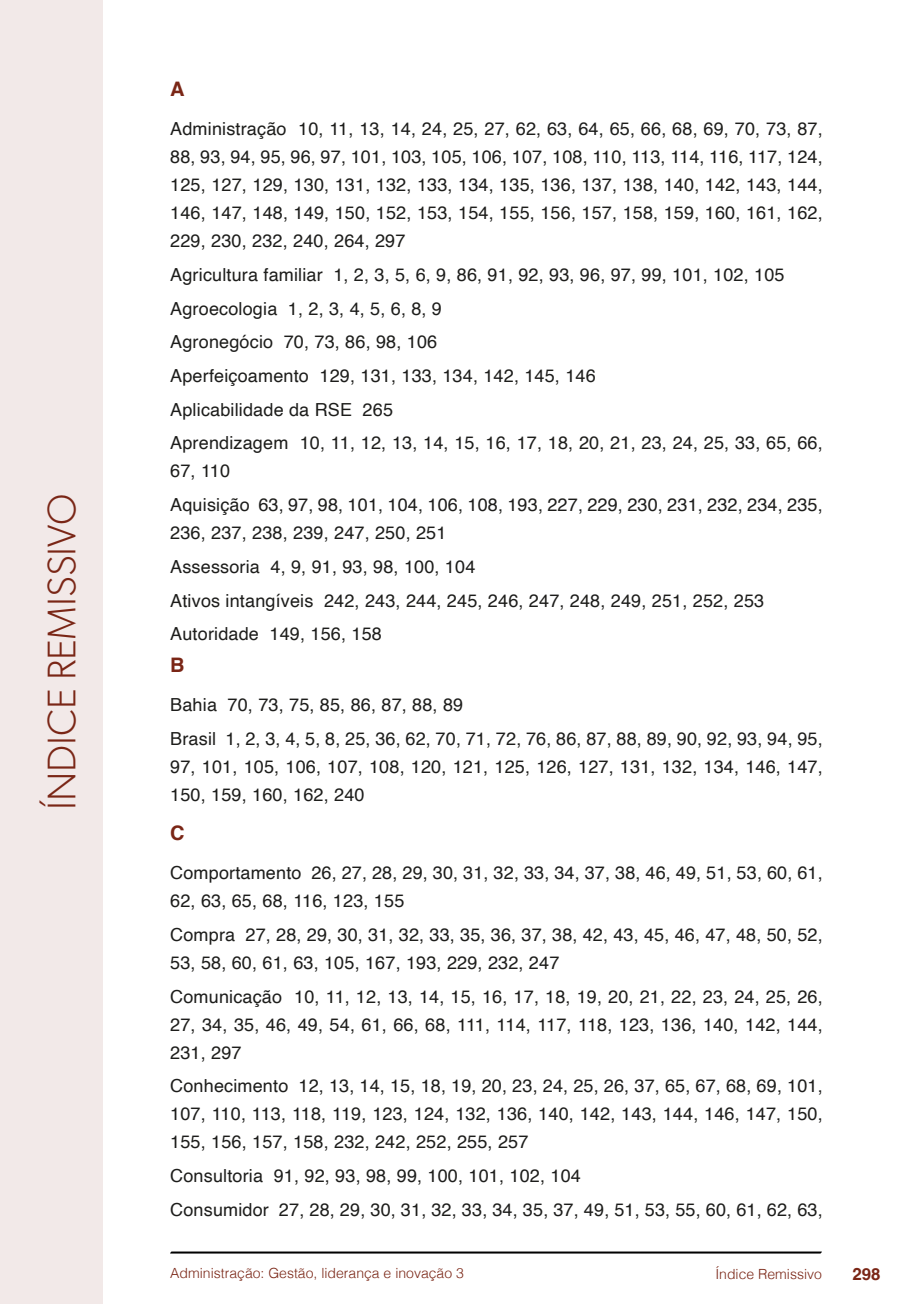
<style>
.page{position:relative;width:908px;height:1304px;background:#fff}
.page>*{position:absolute;margin:0;border:0;box-sizing:border-box;transform-origin:0 0}
.t1{font:300 40px "Gibson";color:#7a2616}
.t2{font:700 20px "Helvetica";color:#7a2616}
.t3{font:18px/28px "Helvetica";letter-spacing:.01em;color:#1d1d1b}
.t4{font:700 16.8px "Helvetica";color:#7a2616}
.t5{font:300 14px "Helvetica";color:#7a2616}
</style>
<div class="page">
<svg style="left:170px;top:1251px;width:651px;height:3px;background:#515151"></svg>
<div style="left:0;top:0;width:103px;height:1304px;background:#f2e9e8"></div>
<h1 class="t1" style="left:37px;top:810px;width:317px;rotate:-90deg">ÍNDICE REMISSIVO</h1>
<p class="t2" style="left:170px;top:77px;width:16px">A</p>
<p class="t3" style="left:170px;top:116px;width:653px;text-align:justify">Administração 10, 11, 13, 14, 24, 25, 27, 62, 63, 64, 65, 66, 68, 69, 70, 73, 87, 88, 93, 94, 95, 96, 97, 101, 103, 105, 106, 107, 108, 110, 113, 114, 116, 117, 124, 125, 127, 129, 130, 131, 132, 133, 134, 135, 136, 137, 138, 140, 142, 143, 144, 146, 147, 148, 149, 150, 152, 153, 154, 155, 156, 157, 158, 159, 160, 161, 162, 229, 230, 232, 240, 264, 297</p>
<p class="t3" style="left:170px;top:258px;width:653px;line-height:33.6px">Agricultura familiar 1, 2, 3, 5, 6, 9, 86, 91, 92, 93, 96, 97, 99, 101, 102, 105<br>Agroecologia 1, 2, 3, 4, 5, 6, 8, 9<br>Agronegócio 70, 73, 86, 98, 106<br>Aperfeiçoamento 129, 131, 133, 134, 142, 145, 146<br>Aplicabilidade da RSE 265<br>Aprendizagem 10, 11, 12, 13, 14, 15, 16, 17, 18, 20, 21, 23, 24, 25, 33, 65, 66,</p>
<p class="t3" style="left:170px;top:455px;width:653px;line-height:33.6px">67, 110<br>Aquisição 63, 97, 98, 101, 104, 106, 108, 193, 227, 229, 230, 231, 232, 234, 235,</p>
<p class="t3" style="left:170px;top:517px;width:595px;line-height:33.6px">236, 237, 238, 239, 247, 250, 251<br>Assessoria 4, 9, 91, 93, 98, 100, 104<br>Ativos intangíveis 242, 243, 244, 245, 246, 247, 248, 249, 251, 252, 253<br>Autoridade 149, 156, 158</p>
<p class="t2" style="left:170px;top:653px;width:16px">B</p>
<p class="t3" style="left:170px;top:689px;width:653px;line-height:33.6px">Bahia 70, 73, 75, 85, 86, 87, 88, 89<br>Brasil 1, 2, 3, 4, 5, 8, 25, 36, 62, 70, 71, 72, 76, 86, 87, 88, 89, 90, 92, 93, 94, 95,</p>
<p class="t3" style="left:170px;top:753px;width:653px">97, 101, 105, 106, 107, 108, 120, 121, 125, 126, 127, 131, 132, 134, 146, 147,<br>150, 159, 160, 162, 240</p>
<p class="t2" style="left:170px;top:821px;width:16px">C</p>
<p class="t3" style="left:170px;top:860px;width:653px">Comportamento 26, 27, 28, 29, 30, 31, 32, 33, 34, 37, 38, 46, 49, 51, 53, 60, 61,<br>62, 63, 65, 68, 116, 123, 155</p>
<p class="t3" style="left:170px;top:921px;width:653px">Compra 27, 28, 29, 30, 31, 32, 33, 35, 36, 37, 38, 42, 43, 45, 46, 47, 48, 50, 52,<br>53, 58, 60, 61, 63, 105, 167, 193, 229, 232, 247</p>
<p class="t3" style="left:170px;top:983px;width:653px;text-align:justify">Comunicação 10, 11, 12, 13, 14, 15, 16, 17, 18, 19, 20, 21, 22, 23, 24, 25, 26, 27, 34, 35, 46, 49, 54, 61, 66, 68, 111, 114, 117, 118, 123, 136, 140, 142, 144, 231, 297</p>
<p class="t3" style="left:170px;top:1073px;width:653px;text-align:justify">Conhecimento 12, 13, 14, 15, 18, 19, 20, 23, 24, 25, 26, 37, 65, 67, 68, 69, 101, 107, 110, 113, 118, 119, 123, 124, 132, 136, 140, 142, 143, 144, 146, 147, 150, 155, 156, 157, 158, 232, 242, 252, 255, 257</p>
<p class="t3" style="left:170px;top:1160px;width:653px;line-height:33.6px">Consultoria 91, 92, 93, 98, 99, 100, 101, 102, 104<br>Consumidor 27, 28, 29, 30, 31, 32, 33, 34, 35, 37, 49, 51, 53, 55, 60, 61, 62, 63,</p>
<p class="t5" style="left:170px;top:1261px;width:295px">Administração: Gestão, liderança e inovação 3</p>
<p class="t5" style="left:715px;top:1262px;width:108px">Índice Remissivo</p>
<p class="t4" style="left:851px;top:1264px;width:30px">298</p>
</div>
